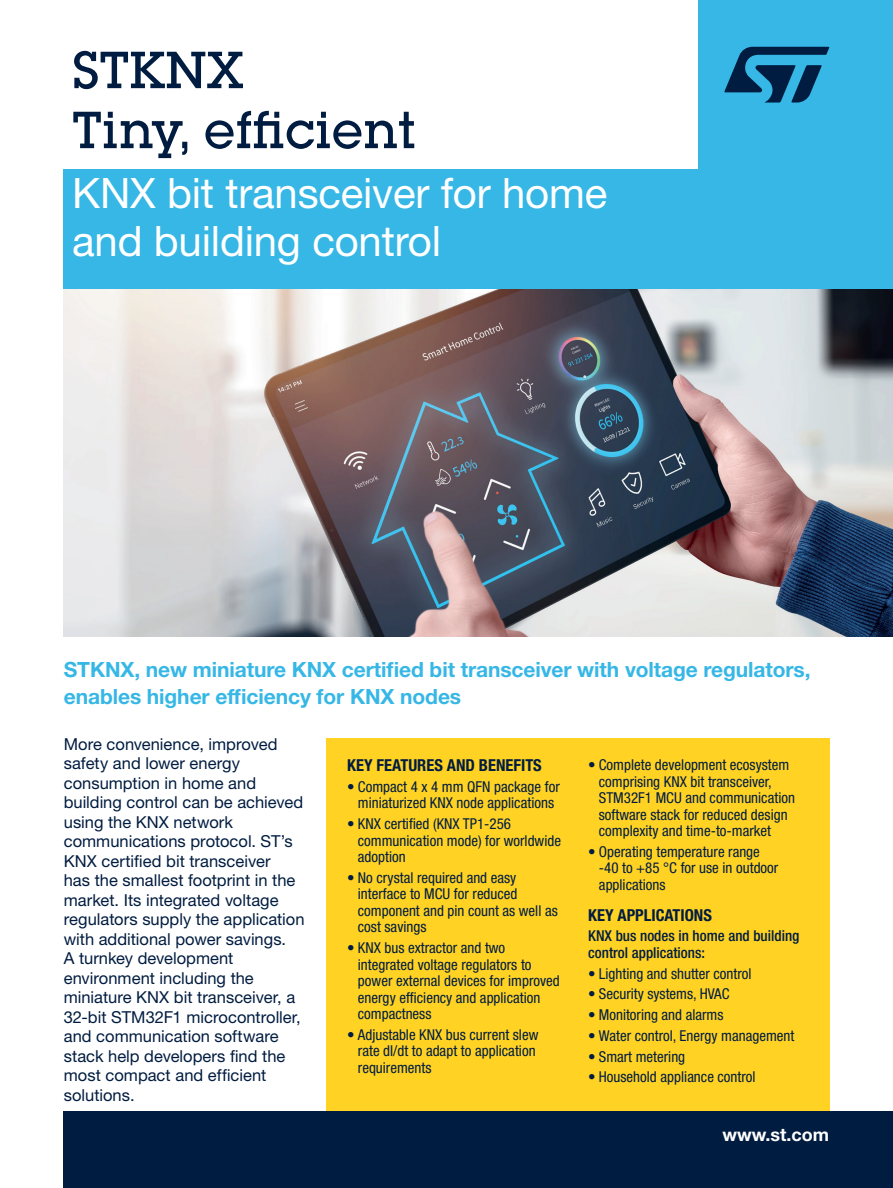
<style>
.page{position:relative;width:893px;height:1188px;background:#fff}
.page>*{position:absolute;margin:0;border:0;box-sizing:border-box;transform-origin:0 0}
.TITLE_LEVEL1_BLUE{font:500 51px "Lubalin Graph Std";color:#001c40}
.TITLE_LEVEL2_WHITE{font:42px "Helvetica Neue LT Std";letter-spacing:-.005em;color:#fff}
.SUBCROSS_TITLE{font:700 21px/27px "Helvetica Neue LT Std";letter-spacing:-.005em;color:#36b7e6}
.URL{font:700 18px "Helvetica Neue LT Std";color:#fff}
.INTRODUCTION{font:16.5px/19.5px "Helvetica Neue LT Std";color:#001c40}
.TITLE_LEVEL1_BLUE-2{font:700 condensed 16.5px "Helvetica Neue LT Std";color:#001c40}
.t1{font:condensed 15px/16.5px "Helvetica Neue LT Std";color:#001c40}
.SUB-TITLE_BLUE{font:500 condensed 15px/16.5px "Helvetica Neue LT Std";color:#001c40}
</style>
<div class="page">
<div style="left:698px;top:0;width:195px;height:627px;background:#36b7e6"></div>
<div style="left:64px;top:169px;width:829px;height:458px;background:#36b7e6"></div>
<img style="left:64px;top:290px;width:829px;height:347px">
<svg style="left:724px;top:47px;width:105px;height:56px"></svg>
<div style="left:326px;top:738px;width:503px;height:403px;background:#ffd224"></div>
<div style="left:64px;top:1111px;width:829px;height:77px;background:#001c40"></div>
<p class="TITLE_LEVEL1_BLUE" style="left:72px;top:38px;width:173px">STKNX</p>
<p class="TITLE_LEVEL1_BLUE" style="left:72px;top:98px;width:344px">Tiny, efficient</p>
<p class="TITLE_LEVEL2_WHITE" style="left:72px;top:168px;width:536px">KNX bit transceiver for home</p>
<p class="TITLE_LEVEL2_WHITE" style="left:72px;top:216px;width:370px">and building control</p>
<p class="SUBCROSS_TITLE" style="left:64px;top:656px;width:748px">STKNX, new miniature KNX certified bit transceiver with voltage regulators, enables higher efficiency for KNX nodes</p>
<p class="INTRODUCTION" style="left:64px;top:734px;width:242px">More convenience, improved safety and lower energy consumption in home and building control can be achieved using the KNX network communications protocol. ST’s<br>KNX certified bit transceiver<br>has the smallest footprint in the market. Its integrated voltage regulators supply the application with additional power savings.<br>A turnkey development environment including the miniature KNX bit transceiver, a<br>32-bit STM32F1 microcontroller, and communication software stack help developers find the most compact and efficient solutions.</p>
<p class="TITLE_LEVEL1_BLUE-2" style="left:347px;top:755px;width:196px">KEY FEATURES AND BENEFITS</p>
<p class="t1" style="left:347px;top:778px;width:214px;text-align:center">• Compact 4 x 4 mm QFN package for miniaturized KNX node applications</p>
<p class="t1" style="left:358px;top:816px;width:205px;text-indent:-11px">• KNX certified (KNX TP1-256 communication mode) for worldwide adoption</p>
<p class="t1" style="left:358px;top:869px;width:201px;text-indent:-11px">• No crystal required and easy interface to MCU for reduced component and pin count as well as cost savings</p>
<p class="t1" style="left:358px;top:940px;width:203px;text-indent:-11px">• KNX bus extractor and two integrated voltage regulators to power external devices for improved energy efficiency and application compactness</p>
<p class="t1" style="left:358px;top:1026px;width:182px;text-indent:-11px">• Adjustable KNX bus current slew rate dI/dt to adapt to application requirements</p>
<p class="t1" style="left:599px;top:756px;width:198px;text-indent:-11px">• Complete development ecosystem comprising KNX bit transceiver,<br>STM32F1 MCU and communication software stack for reduced design complexity and time-to-market</p>
<p class="t1" style="left:599px;top:843px;width:181px;text-indent:-11px">• Operating temperature range -40 to +85 °C for use in outdoor applications</p>
<p class="TITLE_LEVEL1_BLUE-2" style="left:588px;top:905px;width:125px">KEY APPLICATIONS</p>
<p class="SUB-TITLE_BLUE" style="left:588px;top:928px;width:213px">KNX bus nodes in home and building control applications:</p>
<p class="t1" style="left:588px;top:965px;width:165px">• Lighting and shutter control</p>
<p class="t1" style="left:588px;top:986px;width:143px">• Security systems, HVAC</p>
<p class="t1" style="left:588px;top:1006px;width:137px">• Monitoring and alarms</p>
<p class="t1" style="left:588px;top:1027px;width:208px">• Water control, Energy management</p>
<p class="t1" style="left:588px;top:1048px;width:98px">• Smart metering</p>
<p class="t1" style="left:588px;top:1069px;width:169px">• Household appliance control</p>
<p class="URL" style="left:723px;top:1124px;width:108px">www.st.com</p>
</div>
